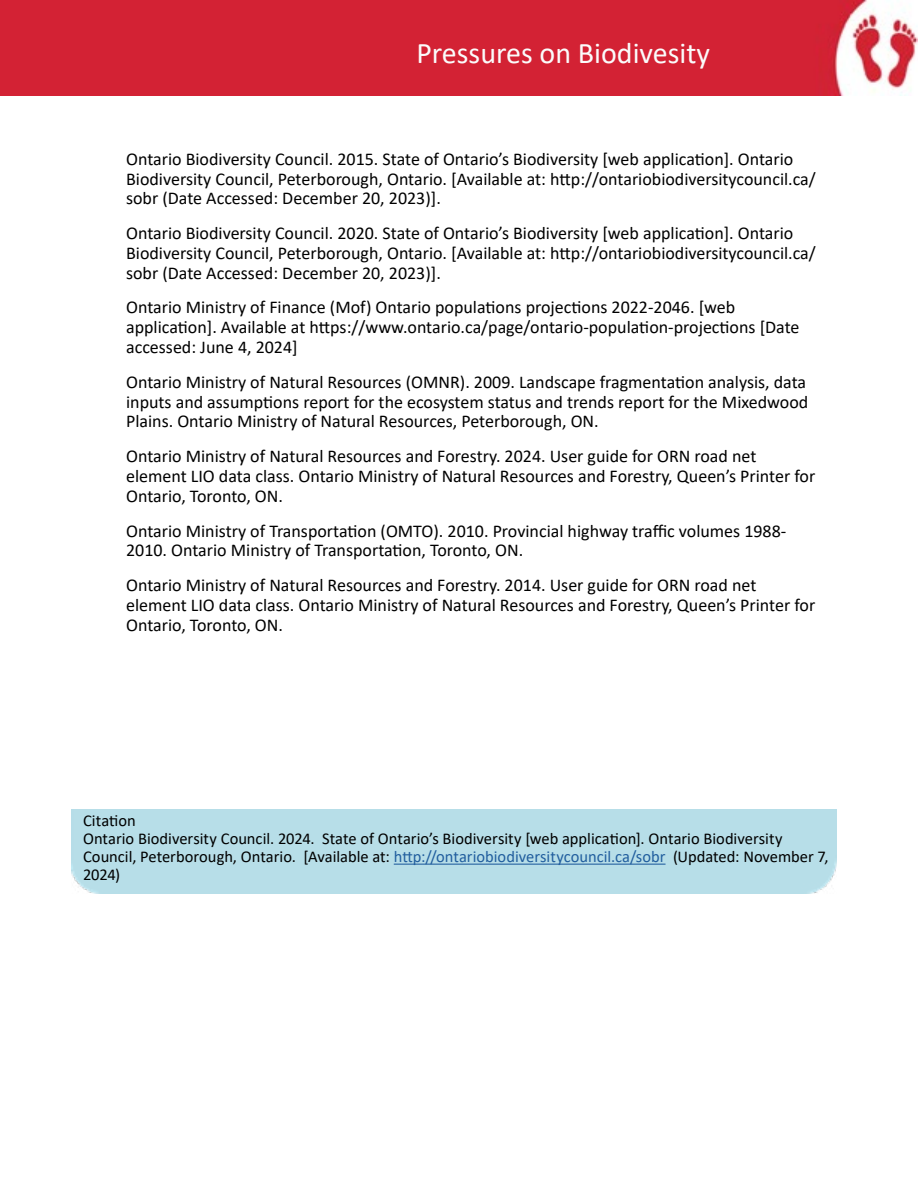
<style>
.page{position:relative;width:918px;height:1188px;background:#fff}
.page>*{position:absolute;margin:0;border:0;box-sizing:border-box;transform-origin:0 0}
.t1{font:30px "Calibri";color:#fbfbfb}
.t2{font:18px/19.8px "Calibri";color:#000}
.t3{font:16.5px/18.1px "Calibri";color:#000}
.s1{color:#215e9e}
</style>
<div class="page">
<img style="left:0;top:0;width:918px;height:95px">
<hr style="left:394px;top:864px;width:272px;height:1px;background:#215e9e">
<h1 class="t1" style="left:416px;top:32px;width:295px">Pressures on Biodivesity</h1>
<p class="t2" style="left:126px;top:148px;width:691px">Ontario Biodiversity Council. 2015. State of Ontario’s Biodiversity [web application]. Ontario<br>Biodiversity Council, Peterborough, Ontario. [Available at: http://ontariobiodiversitycouncil.ca/ sobr (Date Accessed: December 20, 2023)].</p>
<p class="t2" style="left:126px;top:223px;width:691px">Ontario Biodiversity Council. 2020. State of Ontario’s Biodiversity [web application]. Ontario<br>Biodiversity Council, Peterborough, Ontario. [Available at: http://ontariobiodiversitycouncil.ca/ sobr (Date Accessed: December 20, 2023)].</p>
<p class="t2" style="left:126px;top:297px;width:675px">Ontario Ministry of Finance (Mof) Ontario populations projections 2022-2046. [web application]. Available at https://www.ontario.ca/page/ontario-population-projections [Date accessed: June 4, 2024]</p>
<p class="t2" style="left:126px;top:372px;width:684px">Ontario Ministry of Natural Resources (OMNR). 2009. Landscape fragmentation analysis, data inputs and assumptions report for the ecosystem status and trends report for the Mixedwood<br>Plains. Ontario Ministry of Natural Resources, Peterborough, ON.</p>
<p class="t2" style="left:126px;top:446px;width:691px">Ontario Ministry of Natural Resources and Forestry. 2024. User guide for ORN road net element LIO data class. Ontario Ministry of Natural Resources and Forestry, Queen’s Printer for<br>Ontario, Toronto, ON.</p>
<p class="t2" style="left:126px;top:520px;width:662px">Ontario Ministry of Transportation (OMTO). 2010. Provincial highway traffic volumes 1988-<br>2010. Ontario Ministry of Transportation, Toronto, ON.</p>
<p class="t2" style="left:126px;top:575px;width:691px">Ontario Ministry of Natural Resources and Forestry. 2014. User guide for ORN road net element LIO data class. Ontario Ministry of Natural Resources and Forestry, Queen’s Printer for<br>Ontario, Toronto, ON.</p>
<p class="t3" style="left:83px;top:811px;width:747px">Citation<br>Ontario Biodiversity Council. 2024. State of Ontario’s Biodiversity [web application]. Ontario Biodiversity Council, Peterborough, Ontario. [Available at: <span class="s1">http://ontariobiodiversitycouncil.ca/sobr</span> (Updated: November 7, 2024)</p>
</div>
